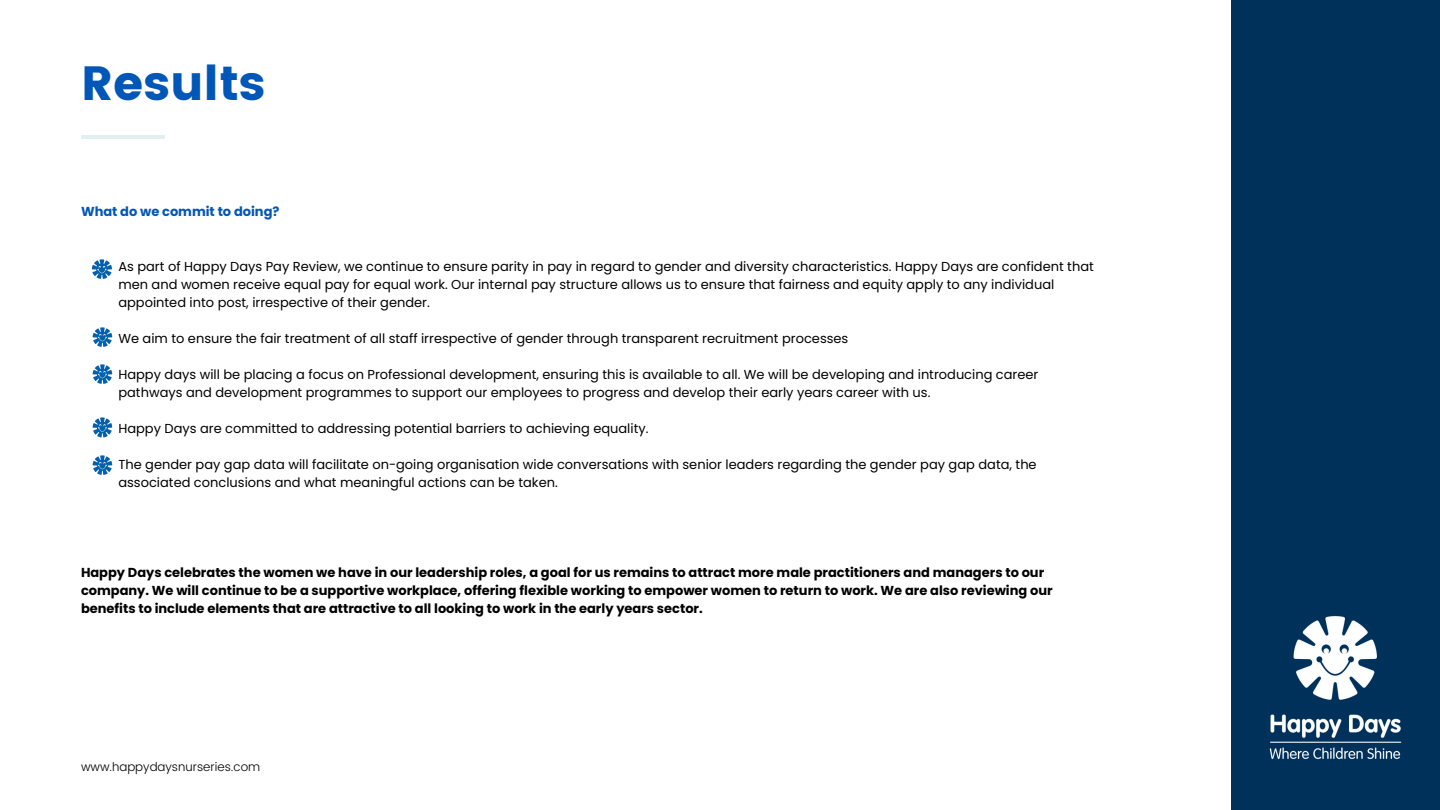
<style>
.page{position:relative;width:1440px;height:810px;background:#fff}
.page>*{position:absolute;margin:0;border:0;box-sizing:border-box;transform-origin:0 0}
.t1{font:48px "Poppins";color:#0057b7}
.t2{font:13px/18px "Poppins";color:#000}
.t3{font:700 13px/18px "Poppins";color:#000}
.t4{font:700 13px "Poppins";color:#0057b7}
.t5{font:300 12px "Poppins";color:#000}
</style>
<div class="page">
<div style="left:1231px;top:0;width:209px;height:810px;background:#00315a"></div>
<hr style="left:81px;top:136px;width:83px;height:3px;background:#74aec6">
<img style="left:1269px;top:616px;width:133px;height:143px">
<img style="left:92px;top:259px;width:19px;height:20px">
<img style="left:93px;top:327px;width:19px;height:20px">
<img style="left:93px;top:364px;width:19px;height:20px">
<img style="left:93px;top:418px;width:19px;height:19px">
<img style="left:93px;top:455px;width:19px;height:19px">
<p class="t1" style="left:81px;top:56px;width:186px">Results</p>
<p class="t4" style="left:81px;top:202px;width:200px">What do we commit to doing?</p>
<p class="t2" style="left:118px;top:257px;width:977px">As part of Happy Days Pay Review, we continue to ensure parity in pay in regard to gender and diversity characteristics. Happy Days are confident that men and women receive equal pay for equal work. Our internal pay structure allows us to ensure that fairness and equity apply to any individual appointed into post, irrespective of their gender.</p>
<p class="t2" style="left:118px;top:329px;width:732px">We aim to ensure the fair treatment of all staff irrespective of gender through transparent recruitment processes</p>
<p class="t2" style="left:118px;top:365px;width:922px">Happy days will be placing a focus on Professional development, ensuring this is available to all. We will be developing and introducing career pathways and development programmes to support our employees to progress and develop their early years career with us.</p>
<p class="t2" style="left:118px;top:419px;width:532px">Happy Days are committed to addressing potential barriers to achieving equality.</p>
<p class="t2" style="left:118px;top:455px;width:920px">The gender pay gap data will facilitate on-going organisation wide conversations with senior leaders regarding the gender pay gap data, the associated conclusions and what meaningful actions can be taken.</p>
<p class="t3" style="left:81px;top:564px;width:973px">Happy Days celebrates the women we have in our leadership roles, a goal for us remains to attract more male practitioners and managers to our company. We will continue to be a supportive workplace, offering flexible working to empower women to return to work. We are also reviewing our benefits to include elements that are attractive to all looking to work in the early years sector.</p>
<p class="t5" style="left:81px;top:760px;width:181px">www.happydaysnurseries.com</p>
</div>
